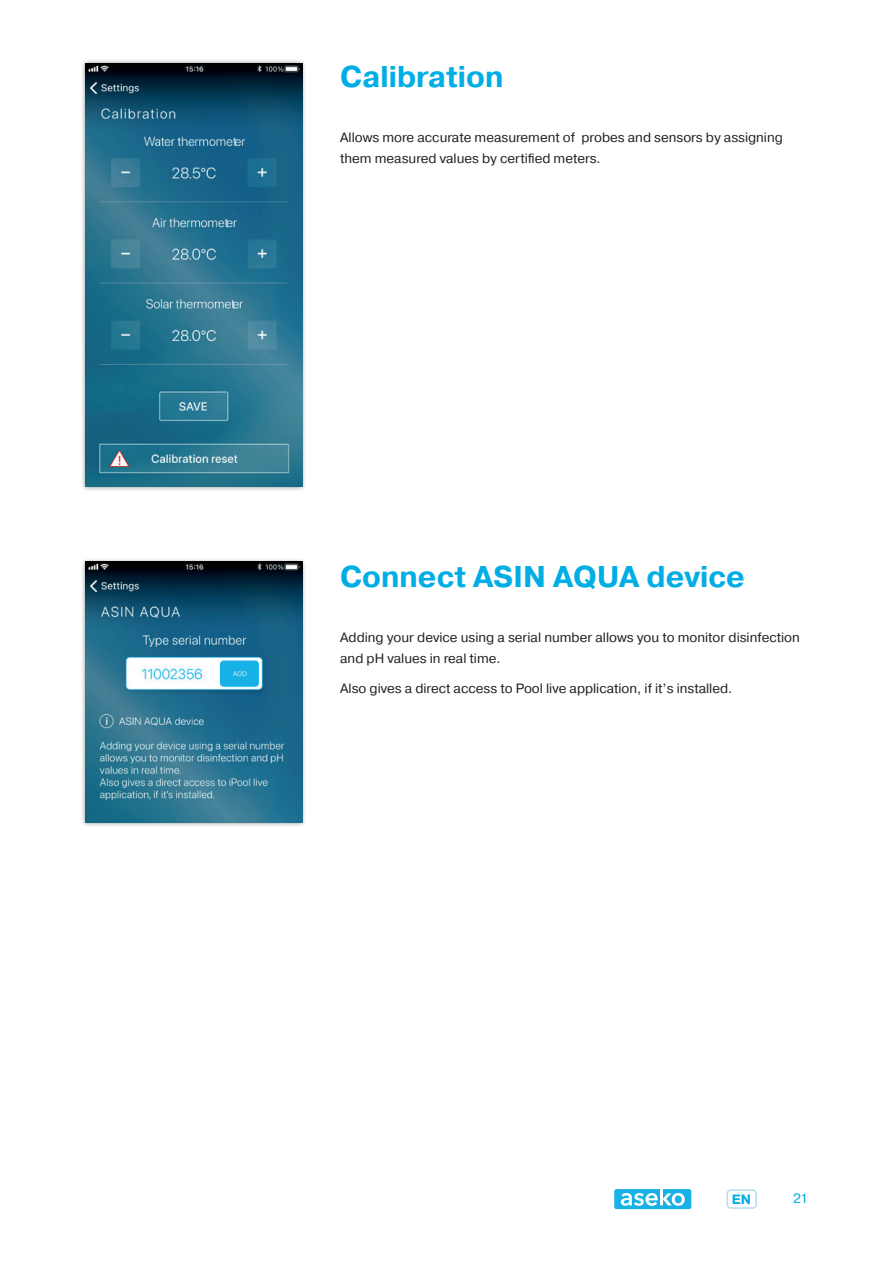
<style>
.page{position:relative;width:893px;height:1263px;background:#fff}
.page>*{position:absolute;margin:0;border:0;box-sizing:border-box;transform-origin:0 0}
.t1{font:700 30px "Pragmatica";color:#00ade5}
.t2{font:13.5px/21px "Pragmatica";color:#231f20}
.t3{font:700 13.5px "Pragmatica";color:#00ade5}
.t4{font:13.5px "Pragmatica";color:#00ade5}
</style>
<div class="page">
<div style="left:726px;top:1189px;width:31px;height:20px;border:2px solid #b6dcef;border-radius:4px"></div>
<svg style="left:614px;top:1189px;width:77px;height:20px"></svg>
<div style="left:80px;top:557px;width:227px;height:270px;background:#231f20;opacity:.5"></div>
<img style="left:85px;top:562px;width:217px;height:260px">
<div style="left:80px;top:59px;width:227px;height:432px;background:#231f20;opacity:.5"></div>
<img style="left:85px;top:64px;width:217px;height:423px">
<h1 class="t1" style="left:340px;top:58px;width:165px">Calibration</h1>
<p class="t2" style="left:340px;top:127px;width:444px">Allows more accurate measurement of probes and sensors by assigning them measured values by certified meters.</p>
<h1 class="t1" style="left:340px;top:557px;width:406px">Connect ASIN AQUA device</h1>
<p class="t2" style="left:340px;top:627px;width:461px">Adding your device using a serial number allows you to monitor disinfection and pH values in real time.</p>
<p class="t2" style="left:340px;top:678px;width:394px">Also gives a direct access to Pool live application, if it’s installed.</p>
<p class="t3" style="left:732px;top:1190px;width:21px">EN</p>
<p class="t4" style="left:793px;top:1190px;width:16px">21</p>
</div>
